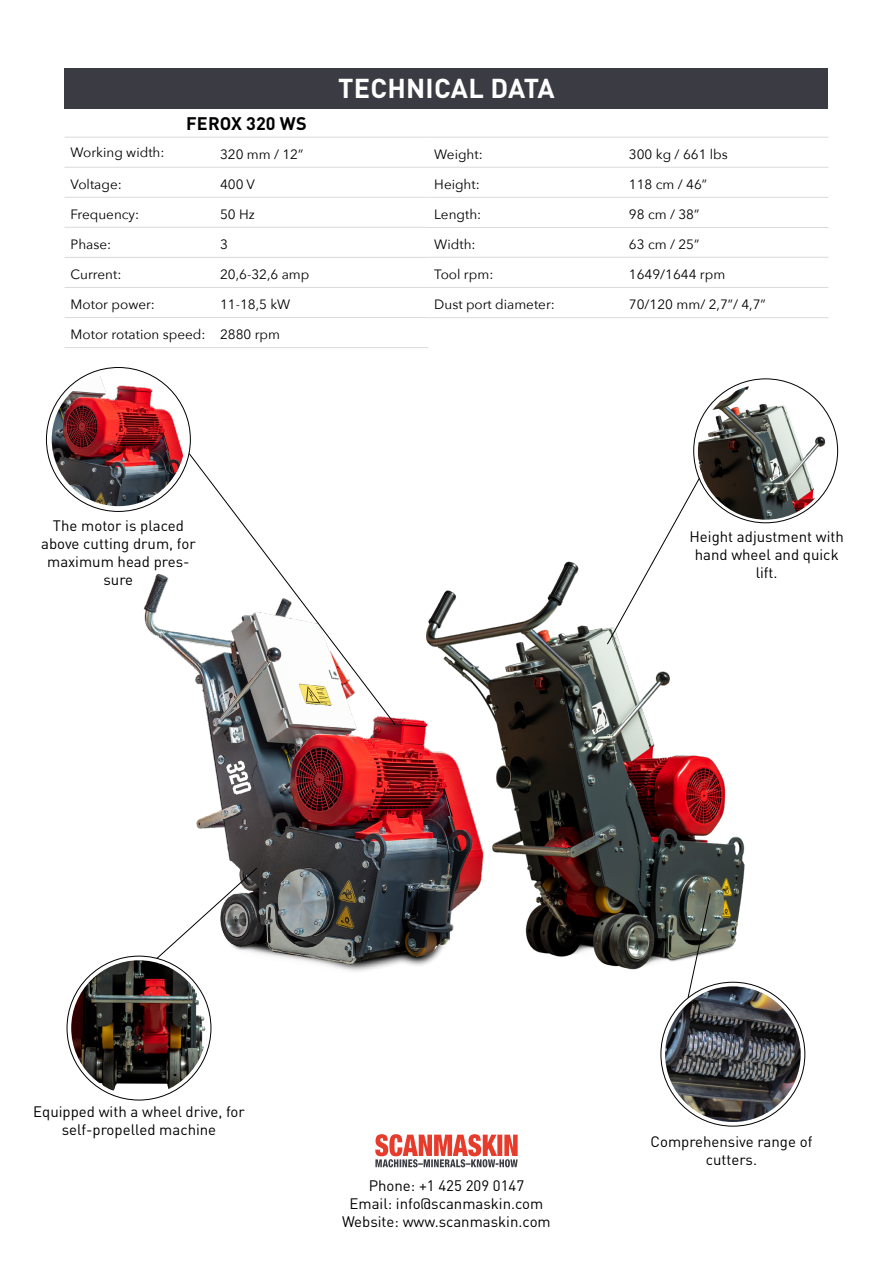
<style>
.page{position:relative;width:893px;height:1263px;background:#fff}
.page>*{position:absolute;margin:0;border:0;box-sizing:border-box;transform-origin:0 0}
.t1{font:700 27px "DIN Pro";letter-spacing:.01em;color:#fff}
.t2{font:700 18px "DIN Pro";color:#000}
.t3{font:15px/18px "DIN Pro";color:#000;text-align:center}
.t4{font:13.5px "Avenir Next";color:#000}
</style>
<div class="page">
<img style="left:601px;top:628px;width:147px;height:357px">
<img style="left:139px;top:504px;width:462px;height:481px">
<div style="left:65px;top:68px;width:763px;height:40px;background:#3b3c43"></div>
<svg style="left:375px;top:1134px;width:143px;height:33px"></svg>
<img style="left:71px;top:960px;width:136px;height:136px;border-radius:68px">
<svg style="left:188px;top:453px;width:208px;height:272px"></svg>
<img style="left:52px;top:373px;width:133px;height:133px;border-radius:67px">
<img style="left:665px;top:986px;width:136px;height:136px;border-radius:68px">
<hr style="left:65px;top:137px;width:149px;height:1px;background:#dadada">
<hr style="left:214px;top:137px;width:214px;height:1px;background:#dadada">
<hr style="left:65px;top:167px;width:149px;height:1px;background:#dadada">
<hr style="left:214px;top:167px;width:214px;height:1px;background:#dadada">
<hr style="left:65px;top:197px;width:149px;height:1px;background:#dadada">
<hr style="left:214px;top:197px;width:214px;height:1px;background:#dadada">
<hr style="left:65px;top:227px;width:149px;height:1px;background:#dadada">
<hr style="left:214px;top:227px;width:214px;height:1px;background:#dadada">
<hr style="left:65px;top:257px;width:149px;height:1px;background:#dadada">
<hr style="left:214px;top:257px;width:214px;height:1px;background:#dadada">
<hr style="left:65px;top:287px;width:149px;height:1px;background:#dadada">
<hr style="left:214px;top:287px;width:214px;height:1px;background:#dadada">
<hr style="left:65px;top:317px;width:149px;height:1px;background:#dadada">
<hr style="left:214px;top:317px;width:214px;height:1px;background:#dadada">
<hr style="left:65px;top:347px;width:149px;height:1px;background:#dadada">
<hr style="left:214px;top:347px;width:214px;height:1px;background:#dadada">
<img style="left:698px;top:384px;width:135px;height:136px;border-radius:68px">
<hr style="left:428px;top:137px;width:195px;height:1px;background:#dadada">
<hr style="left:623px;top:137px;width:205px;height:1px;background:#dadada">
<hr style="left:428px;top:167px;width:195px;height:1px;background:#dadada">
<hr style="left:623px;top:167px;width:205px;height:1px;background:#dadada">
<hr style="left:428px;top:197px;width:195px;height:1px;background:#dadada">
<hr style="left:623px;top:197px;width:205px;height:1px;background:#dadada">
<hr style="left:428px;top:227px;width:195px;height:1px;background:#dadada">
<hr style="left:623px;top:227px;width:205px;height:1px;background:#dadada">
<hr style="left:428px;top:257px;width:195px;height:1px;background:#dadada">
<hr style="left:623px;top:257px;width:205px;height:1px;background:#dadada">
<hr style="left:428px;top:287px;width:195px;height:1px;background:#dadada">
<hr style="left:623px;top:287px;width:205px;height:1px;background:#dadada">
<hr style="left:428px;top:317px;width:195px;height:1px;background:#dadada">
<hr style="left:623px;top:317px;width:205px;height:1px;background:#dadada">
<svg style="left:606px;top:477px;width:94px;height:168px"></svg>
<svg style="left:156px;top:867px;width:102px;height:93px"></svg>
<svg style="left:687px;top:892px;width:24px;height:106px"></svg>
<p class="t2" style="left:186px;top:108px;width:122px">FEROX 320 WS</p>
<p class="t4" style="left:71px;top:141px;width:96px">Working width:</p>
<p class="t4" style="left:220px;top:143px;width:85px">320 mm / 12”</p>
<p class="t4" style="left:71px;top:173px;width:53px">Voltage:</p>
<p class="t4" style="left:220px;top:173px;width:37px">400 V</p>
<p class="t4" style="left:71px;top:203px;width:70px">Frequency:</p>
<p class="t4" style="left:220px;top:203px;width:36px">50 Hz</p>
<p class="t4" style="left:71px;top:233px;width:42px">Phase:</p>
<p class="t4" style="left:220px;top:233px;width:9px">3</p>
<p class="t4" style="left:71px;top:263px;width:52px">Current:</p>
<p class="t4" style="left:220px;top:263px;width:91px">20,6-32,6 amp</p>
<p class="t4" style="left:71px;top:293px;width:86px">Motor power:</p>
<p class="t4" style="left:220px;top:293px;width:72px">11-18,5 kW</p>
<p class="t4" style="left:71px;top:323px;width:211px">Motor rotation speed: 2880 rpm</p>
<h1 class="t1" style="left:338px;top:66px;width:218px">TECHNICAL DATA</h1>
<p class="t4" style="left:434px;top:143px;width:50px">Weight:</p>
<p class="t4" style="left:629px;top:143px;width:100px">300 kg / 661 lbs</p>
<p class="t4" style="left:434px;top:173px;width:47px">Height:</p>
<p class="t4" style="left:629px;top:173px;width:80px">118 cm / 46”</p>
<p class="t4" style="left:434px;top:203px;width:48px">Length:</p>
<p class="t4" style="left:629px;top:203px;width:72px">98 cm / 38”</p>
<p class="t4" style="left:434px;top:233px;width:43px">Width:</p>
<p class="t4" style="left:629px;top:233px;width:72px">63 cm / 25”</p>
<p class="t4" style="left:434px;top:263px;width:61px">Tool rpm:</p>
<p class="t4" style="left:629px;top:263px;width:98px">1649/1644 rpm</p>
<p class="t4" style="left:434px;top:293px;width:122px">Dust port diameter:</p>
<p class="t4" style="left:629px;top:293px;width:138px">70/120 mm/ 2,7”/ 4,7”</p>
<p class="t3" style="left:41px;top:515px;width:156px">The motor is placed above cutting drum, for maximum head pres&shy;sure</p>
<p class="t3" style="left:689px;top:526px;width:156px">Height adjustment with hand wheel and quick lift.</p>
<p class="t3" style="left:33px;top:1101px;width:213px">Equipped with a wheel drive, for self-propelled machine</p>
<p class="t3" style="left:342px;top:1175px;width:210px">Phone: +1 425 209 0147<br>Email: info@scanmaskin.com<br>Website: www.scanmaskin.com</p>
<p class="t3" style="left:650px;top:1131px;width:163px">Comprehensive range of cutters.</p>
</div>
